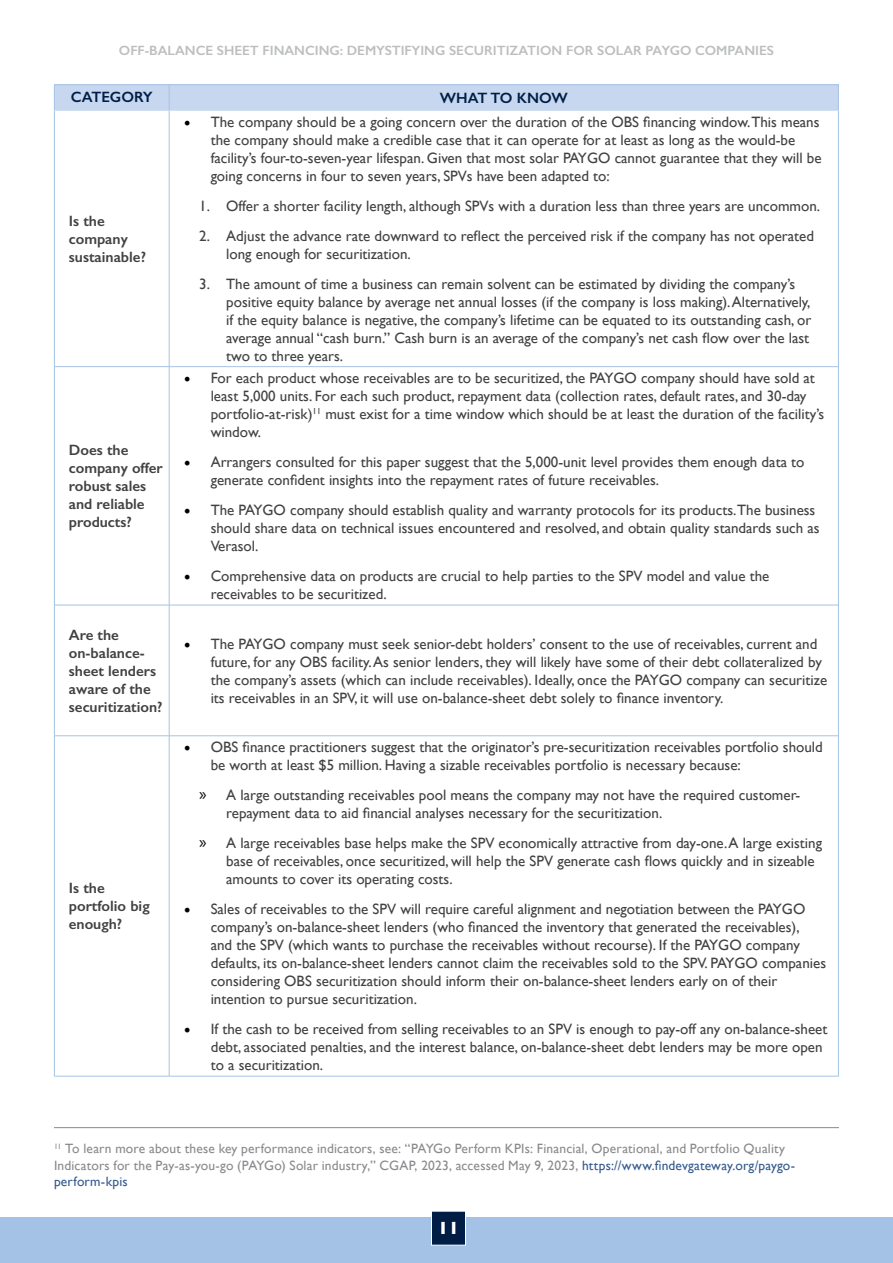
<style>
.page{position:relative;width:893px;height:1263px;background:#fff}
.page>*{position:absolute;margin:0;border:0;box-sizing:border-box;transform-origin:0 0}
.t1{font:700 18px "Gill Sans";color:#fff}
.t2{font:15px/18px "Gill Sans";color:#414042}
.t3{font:600 15px/18px "Gill Sans";color:#414042}
.t4{font:600 15px "Gill Sans";color:#001e45}
.t5{font:13.5px/16.5px "Gill Sans";letter-spacing:.01em;color:#888a8d}
.t6{font:600 13.5px "Gill Sans";color:#bcbec0}
.t7{font:13.5px "Gill Sans";letter-spacing:.015em;color:#335a8e}
.s1{font-family:"Minion Pro";font-size:18px;color:#000}
.s2{font-family:"Myriad Pro";font-size:18px;color:#000}
.s3{color:#335a8e}
</style>
<div class="page">
<div style="left:0;top:1217px;width:893px;height:46px;background:#a3c2e6"></div>
<div style="left:431px;top:1211px;width:35px;height:34px;background:#001e45;border:1px solid #fff"></div>
<hr style="left:54px;top:1127px;width:785px;height:1px;background:#888a8d">
<div style="left:54px;top:85px;width:115px;height:25px;background:#c6d7ef"></div>
<div style="left:169px;top:85px;width:669px;height:25px;background:#c6d7ef"></div>
<hr style="left:54px;top:84px;width:115px;height:1px;background:#a6c3e6">
<hr style="left:169px;top:84px;width:670px;height:1px;background:#a6c3e6">
<hr style="left:54px;top:1076px;width:115px;height:1px;background:#a6c3e6">
<hr style="left:169px;top:1076px;width:670px;height:1px;background:#a6c3e6">
<svg style="left:838px;top:85px;width:1px;height:25px"></svg>
<hr style="left:54px;top:110px;width:1px;height:257px;background:#a3c2e6">
<hr style="left:169px;top:110px;width:1px;height:256px;background:#a3c2e6">
<hr style="left:838px;top:110px;width:1px;height:257px;background:#a3c2e6">
<hr style="left:54px;top:367px;width:1px;height:238px;background:#a3c2e6">
<hr style="left:169px;top:367px;width:1px;height:238px;background:#a3c2e6">
<hr style="left:838px;top:367px;width:1px;height:238px;background:#a3c2e6">
<hr style="left:54px;top:605px;width:1px;height:131px;background:#a3c2e6">
<hr style="left:169px;top:605px;width:1px;height:130px;background:#a3c2e6">
<hr style="left:838px;top:605px;width:1px;height:131px;background:#a3c2e6">
<hr style="left:54px;top:736px;width:1px;height:340px;background:#a3c2e6">
<hr style="left:169px;top:736px;width:1px;height:340px;background:#a3c2e6">
<hr style="left:838px;top:736px;width:1px;height:340px;background:#a3c2e6">
<hr style="left:169px;top:110px;width:670px;height:1px;background:#c6d7ef">
<svg style="left:54px;top:85px;width:1px;height:25px"></svg>
<svg style="left:169px;top:85px;width:1px;height:25px"></svg>
<hr style="left:54px;top:110px;width:115px;height:1px;background:#c6d7ef">
<hr style="left:55px;top:366px;width:114px;height:1px;background:#a6c3e6">
<hr style="left:169px;top:366px;width:669px;height:1px;background:#a6c3e6">
<hr style="left:55px;top:605px;width:114px;height:1px;background:#a6c3e6">
<hr style="left:169px;top:605px;width:669px;height:1px;background:#a6c3e6">
<hr style="left:55px;top:735px;width:114px;height:1px;background:#a6c3e6">
<hr style="left:169px;top:735px;width:669px;height:1px;background:#a6c3e6">
<p class="t6" style="left:119px;top:42px;width:657px">OFF-BALANCE SHEET FINANCING: DEMYSTIFYING SECURITIZATION FOR SOLAR PAYGO COMPANIES</p>
<p class="t4" style="left:71px;top:87px;width:83px">CATEGORY</p>
<p class="t4" style="left:440px;top:89px;width:129px">WHAT TO KNOW</p>
<p class="t3" style="left:69px;top:212px;width:79px">Is the company sustainable?</p>
<p class="t3" style="left:69px;top:441px;width:95px">Does the company offer robust sales and reliable products?</p>
<p class="t2" style="left:211px;top:112px;width:612px;text-indent:-27px"><span class="s1">•</span> The company should be a going concern over the duration of the OBS financing window.This means the company should make a credible case that it can operate for at least as long as the would-be facility’s four-to-seven-year lifespan. Given that most solar PAYGO cannot guarantee that they will be going concerns in four to seven years, SPVs have been adapted to:</p>
<p class="t2" style="left:199px;top:196px;width:622px">1. Offer a shorter facility length, although SPVs with a duration less than three years are uncommon.</p>
<p class="t2" style="left:226px;top:226px;width:589px;text-indent:-27px">2. Adjust the advance rate downward to reflect the perceived risk if the company has not operated long enough for securitization.</p>
<p class="t2" style="left:226px;top:274px;width:587px;text-indent:-27px">3. The amount of time a business can remain solvent can be estimated by dividing the company’s positive equity balance by average net annual losses (if the company is loss making).Alternatively, if the equity balance is negative, the company’s lifetime can be equated to its outstanding cash, or average annual “cash burn.” Cash burn is an average of the company’s net cash flow over the last two to three years.</p>
<p class="t2" style="left:211px;top:369px;width:615px;text-indent:-27px"><span class="s1">•</span> For each product whose receivables are to be securitized, the PAYGO company should have sold at least 5,000 units. For each such product, repayment data (collection rates, default rates, and 30-day portfolio-at-risk)<sup>11</sup> must exist for a time window which should be at least the duration of the facility’s window.</p>
<p class="t2" style="left:211px;top:453px;width:595px;text-indent:-27px"><span class="s1">•</span> Arrangers consulted for this paper suggest that the 5,000-unit level provides them enough data to generate confident insights into the repayment rates of future receivables.</p>
<p class="t2" style="left:211px;top:501px;width:610px;text-indent:-27px"><span class="s1">•</span> The PAYGO company should establish quality and warranty protocols for its products.The business should share data on technical issues encountered and resolved, and obtain quality standards such as<br>Verasol.</p>
<p class="t2" style="left:211px;top:567px;width:560px;text-indent:-27px"><span class="s1">•</span> Comprehensive data on products are crucial to help parties to the SPV model and value the receivables to be securitized.</p>
<p class="t3" style="left:69px;top:626px;width:95px">Are the on-balance&shy;sheet lenders aware of the securitization?</p>
<p class="t2" style="left:211px;top:634px;width:618px;text-indent:-27px"><span class="s1">•</span> The PAYGO company must seek senior-debt holders’ consent to the use of receivables, current and future, for any OBS facility.As senior lenders, they will likely have some of their debt collateralized by the company’s assets (which can include receivables). Ideally, once the PAYGO company can securitize its receivables in an SPV, it will use on-balance-sheet debt solely to finance inventory.</p>
<p class="t3" style="left:69px;top:879px;width:82px">Is the portfolio big enough?</p>
<p class="t2" style="left:211px;top:738px;width:614px;text-indent:-27px"><span class="s1">•</span> OBS finance practitioners suggest that the originator’s pre-securitization receivables portfolio should be worth at least $5 million. Having a sizable receivables portfolio is necessary because:</p>
<p class="t2" style="left:226px;top:786px;width:576px;text-indent:-27px"><span class="s2">»</span> A large outstanding receivables pool means the company may not have the required customer&shy;repayment data to aid financial analyses necessary for the securitization.</p>
<p class="t2" style="left:226px;top:834px;width:597px;text-indent:-27px"><span class="s2">»</span> A large receivables base helps make the SPV economically attractive from day-one.A large existing base of receivables, once securitized, will help the SPV generate cash flows quickly and in sizeable amounts to cover its operating costs.</p>
<p class="t2" style="left:211px;top:900px;width:617px;text-indent:-27px"><span class="s1">•</span> Sales of receivables to the SPV will require careful alignment and negotiation between the PAYGO company’s on-balance-sheet lenders (who financed the inventory that generated the receivables),<br>and the SPV (which wants to purchase the receivables without recourse). If the PAYGO company defaults, its on-balance-sheet lenders cannot claim the receivables sold to the SPV. PAYGO companies considering OBS securitization should inform their on-balance-sheet lenders early on of their intention to pursue securitization.</p>
<p class="t2" style="left:211px;top:1020px;width:618px;text-indent:-27px"><span class="s1">•</span> If the cash to be received from selling receivables to an SPV is enough to pay-off any on-balance-sheet debt, associated penalties, and the interest balance, on-balance-sheet debt lenders may be more open to a securitization.</p>
<p class="t5" style="left:54px;top:1140px;width:743px"><sup>11</sup> To learn more about these key performance indicators, see: “PAYGo Perform KPIs: Financial, Operational, and Portfolio Quality<br>Indicators for the Pay-as-you-go (PAYGo) Solar industry,” CGAP, 2023, accessed May 9, 2023, <span class="s3">https://www.findevgateway.org/paygo-</span></p>
<p class="t7" style="left:54px;top:1174px;width:75px">perform-kpis</p>
<p class="t1" style="left:438px;top:1214px;width:23px">11</p>
</div>
